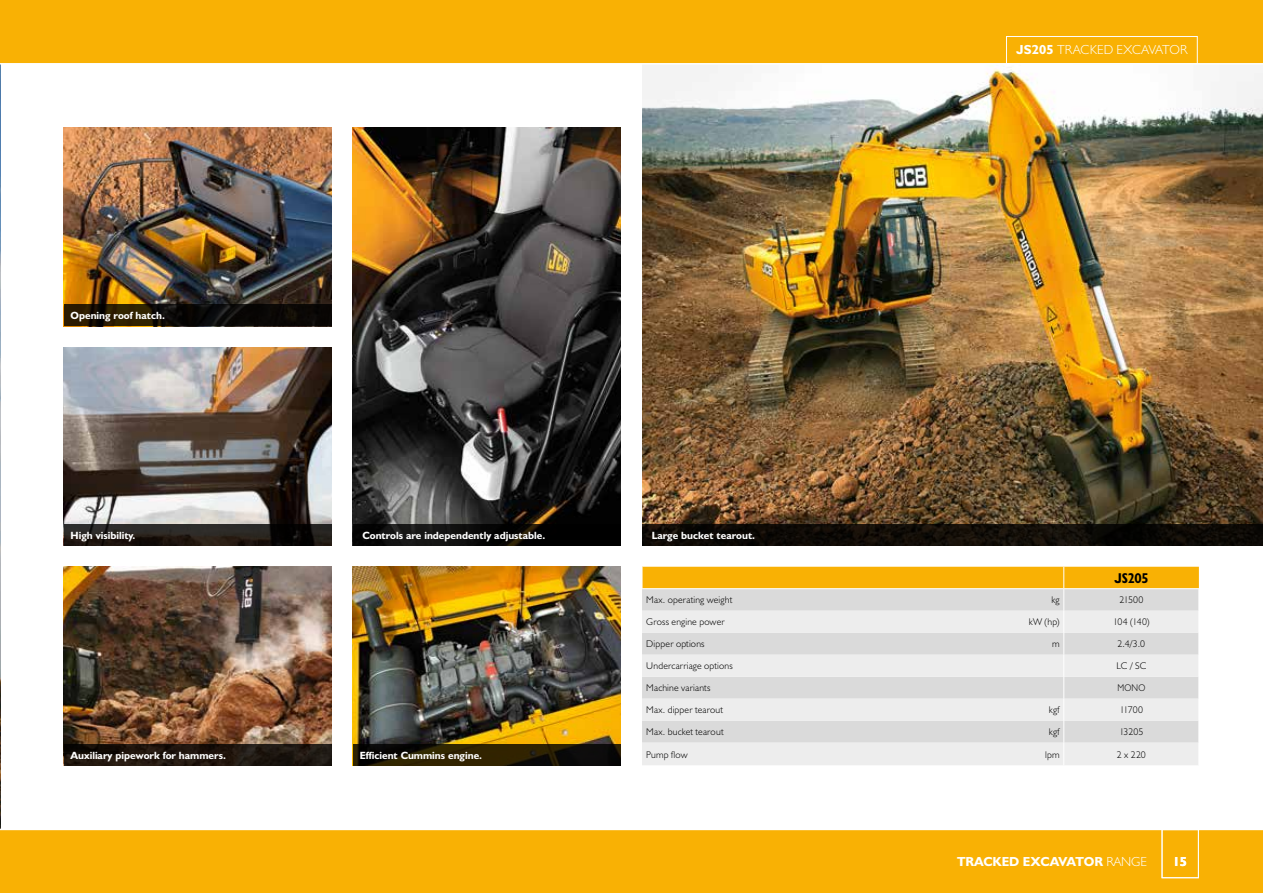
<style>
.page{position:relative;width:1263px;height:893px;background:#fff}
.page>*{position:absolute;margin:0;border:0;box-sizing:border-box;transform-origin:0 0}
.t1{font:14.25px "JCB Bold Condensed";letter-spacing:.005em;color:#000}
.t2{font:13.2px "JCB Bold";color:#fff}
.t3{font:13.2px "JCB Light";letter-spacing:.005em;color:#fff}
.t4{font:10.5px "JCB Bold";color:#fff}
.t5{font:300 9.75px "JCB Euro";letter-spacing:.02em;color:#000}
.t6{font:300 9.75px "JCB Euro";letter-spacing:.02em;color:#000;scale:.89 1}
.s1{font-family:"JCB Bold"}
.s2{font-family:"JCB Light"}
</style>
<div class="page">
<img style="left:0;top:65px;width:1px;height:764px">
<div style="left:0;top:829px;width:1263px;height:64px;background:#f9b104"></div>
<hr style="left:0;top:829px;width:1263px;height:1px;background:#fff">
<img style="left:642px;top:65px;width:621px;height:459px">
<div style="left:0;top:0;width:1263px;height:64px;background:#f9b104"></div>
<img style="left:64px;top:567px;width:268px;height:177px">
<img style="left:353px;top:567px;width:268px;height:177px">
<svg style="left:642px;top:524px;width:621px;height:22px;background:#0f0b06"></svg>
<svg style="left:64px;top:744px;width:268px;height:21px;background:#1e150e"></svg>
<svg style="left:353px;top:744px;width:268px;height:21px;background:#1e1703"></svg>
<div style="left:1162px;top:829px;width:37px;height:49px;border:1px solid #fff"></div>
<div style="left:1006px;top:36px;width:192px;height:28px;border:1px solid #fff"></div>
<hr style="left:0;top:63px;width:1263px;height:2px;background:#fff">
<svg style="left:642px;top:567px;width:557px;height:198px;background:#e6decc"></svg>
<img style="left:353px;top:128px;width:268px;height:396px">
<svg style="left:353px;top:524px;width:268px;height:22px;background:#090908"></svg>
<img style="left:64px;top:347px;width:268px;height:177px">
<img style="left:64px;top:128px;width:268px;height:177px">
<svg style="left:64px;top:524px;width:268px;height:22px;background:#201b18"></svg>
<svg style="left:64px;top:305px;width:268px;height:21px;background:#150f05"></svg>
<h2 class="t3" style="left:1016px;top:42px;width:173px"><span class="s1">JS205</span> TRACKED EXCAVATOR</h2>
<p class="t4" style="left:71px;top:309px;width:96px">Opening roof hatch.</p>
<p class="t4" style="left:71px;top:529px;width:66px">High visibility.</p>
<p class="t4" style="left:362px;top:528px;width:184px">Controls are independently adjustable.</p>
<p class="t4" style="left:71px;top:748px;width:157px">Auxiliary pipework for hammers.</p>
<p class="t4" style="left:360px;top:748px;width:124px">Efficient Cummins engine.</p>
<p class="t4" style="left:652px;top:528px;width:105px">Large bucket tearout.</p>
<h1 class="t1" style="left:1114px;top:569px;width:35px">JS205</h1>
<p class="t5" style="left:646px;top:594px;width:87px">Max. operating weight</p>
<p class="t5" style="left:1051px;top:594px;width:10px">kg</p>
<p class="t5" style="left:1119px;top:594px;width:26px">21500</p>
<p class="t5" style="left:646px;top:616px;width:80px">Gross engine power</p>
<p class="t5" style="left:1029px;top:616px;width:32px">kW (hp)</p>
<p class="t5" style="left:1113px;top:616px;width:38px">104 (140)</p>
<p class="t5" style="left:646px;top:638px;width:60px">Dipper options</p>
<p class="t5" style="left:1052px;top:638px;width:9px">m</p>
<p class="t5" style="left:1117px;top:638px;width:29px">2.4/3.0</p>
<p class="t5" style="left:646px;top:660px;width:88px">Undercarriage options</p>
<p class="t5" style="left:1116px;top:660px;width:31px">LC / SC</p>
<p class="t5" style="left:646px;top:682px;width:66px">Machine variants</p>
<p class="t6" style="left:1117px;top:682px;width:33px">MONO</p>
<p class="t5" style="left:646px;top:704px;width:78px">Max. dipper tearout</p>
<p class="t5" style="left:1049px;top:704px;width:12px">kgf</p>
<p class="t5" style="left:1120px;top:704px;width:25px">11700</p>
<p class="t5" style="left:646px;top:726px;width:79px">Max. bucket tearout</p>
<p class="t5" style="left:1049px;top:726px;width:12px">kgf</p>
<p class="t5" style="left:1119px;top:726px;width:26px">13205</p>
<p class="t5" style="left:646px;top:748px;width:43px">Pump flow</p>
<p class="t5" style="left:1045px;top:748px;width:16px">lpm</p>
<p class="t5" style="left:1117px;top:748px;width:31px">2 x 220</p>
<h2 class="t2" style="left:957px;top:853px;width:191px">TRACKED EXCAVATOR <span class="s2">RANGE</span></h2>
<h2 class="t2" style="left:1173px;top:853px;width:16px">15</h2>
</div>
